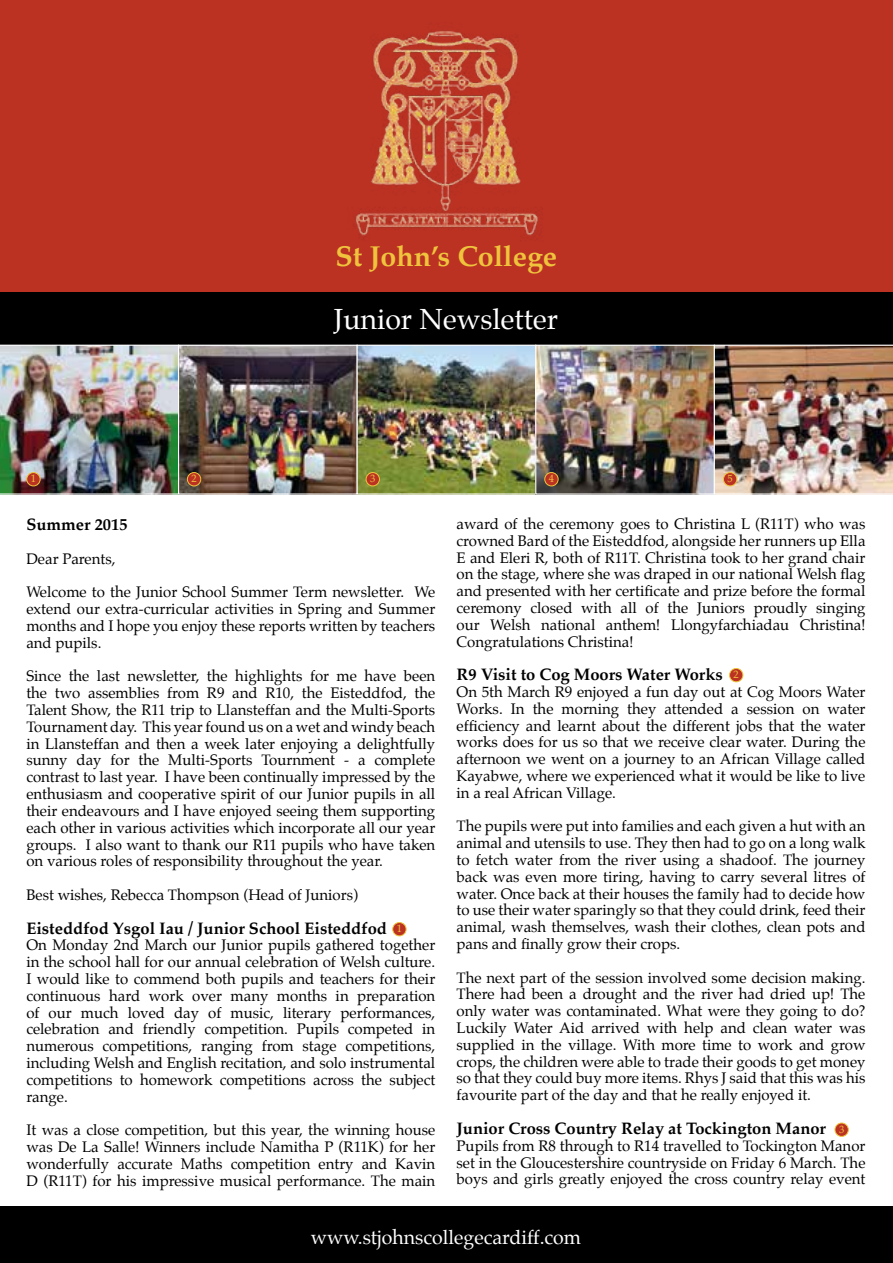
<style>
.page{position:relative;width:893px;height:1263px;background:#fff}
.page>*{position:absolute;margin:0;border:0;box-sizing:border-box;transform-origin:0 0}
.t1{font:28.5px "Palatino";color:#fff}
.t2{font:700 28.5px "Palatino";color:#efc43c}
.t3{font:19.5px "Palatino";color:#fff}
.t4{font:700 16.5px "Palatino";color:#000}
.t5{font:15px/16.8px "Palatino";color:#000;text-align:justify}
.t6{font:10.5px "Palatino";color:#efc43c}
</style>
<div class="page">
<div style="left:0;top:1206px;width:893px;height:57px;background:#000"></div>
<div style="left:393px;top:922px;width:13px;height:14px;background:#bb3223;border-radius:50%"></div>
<div style="left:392px;top:922px;width:14px;height:14px;border:1px solid #efc43c;border-radius:50%"></div>
<div style="left:729px;top:668px;width:14px;height:14px;background:#bb3223;border-radius:50%"></div>
<div style="left:729px;top:668px;width:14px;height:14px;border:1px solid #efc43c;border-radius:50%"></div>
<div style="left:835px;top:1123px;width:13px;height:13px;background:#bb3223;border-radius:50%"></div>
<div style="left:835px;top:1123px;width:14px;height:14px;border:1px solid #efc43c;border-radius:50%"></div>
<div style="left:0;top:0;width:893px;height:30px;background:#bb3223"></div>
<div style="left:0;top:30px;width:893px;height:262px;background:#bb3223"></div>
<div style="left:0;top:292px;width:893px;height:53px;background:#000"></div>
<img style="left:355px;top:30px;width:185px;height:209px">
<img style="left:0;top:345px;width:178px;height:150px">
<img style="left:180px;top:347px;width:176px;height:146px">
<div style="left:178px;top:345px;width:180px;height:150px;border:1px solid #fff"></div>
<img style="left:359px;top:347px;width:175px;height:146px">
<div style="left:357px;top:345px;width:179px;height:150px;border:1px solid #fff"></div>
<img style="left:537px;top:347px;width:176px;height:146px">
<div style="left:535px;top:345px;width:180px;height:150px;border:1px solid #fff"></div>
<img style="left:714px;top:345px;width:179px;height:150px">
<div style="left:27px;top:472px;width:13px;height:14px;background:#bb3223;border-radius:50%"></div>
<div style="left:26px;top:472px;width:14px;height:14px;border:1px solid #efc43c;border-radius:50%"></div>
<div style="left:366px;top:472px;width:13px;height:14px;background:#bb3223;border-radius:50%"></div>
<div style="left:366px;top:472px;width:14px;height:14px;border:1px solid #efc43c;border-radius:50%"></div>
<div style="left:187px;top:472px;width:14px;height:14px;background:#bb3223;border-radius:50%"></div>
<div style="left:187px;top:472px;width:14px;height:14px;border:1px solid #efc43c;border-radius:50%"></div>
<div style="left:545px;top:472px;width:13px;height:14px;background:#bb3223;border-radius:50%"></div>
<div style="left:544px;top:472px;width:14px;height:14px;border:1px solid #efc43c;border-radius:50%"></div>
<div style="left:723px;top:472px;width:14px;height:14px;background:#bb3223;border-radius:50%"></div>
<div style="left:723px;top:472px;width:14px;height:14px;border:1px solid #efc43c;border-radius:50%"></div>
<h1 class="t2" style="left:335px;top:232px;width:223px">St John’s College</h1>
<h1 class="t1" style="left:334px;top:296px;width:226px">Junior Newsletter</h1>
<p class="t6" style="left:31px;top:470px;width:7px">1</p>
<p class="t6" style="left:191px;top:470px;width:7px">2</p>
<p class="t6" style="left:370px;top:470px;width:7px">3</p>
<p class="t6" style="left:549px;top:470px;width:7px">4</p>
<p class="t6" style="left:727px;top:470px;width:7px">5</p>
<p class="t4" style="left:26px;top:510px;width:103px">Summer 2015</p>
<p class="t5" style="left:26px;top:550px;width:91px">Dear Parents,</p>
<p class="t5" style="left:26px;top:584px;width:410px">Welcome to the Junior School Summer Term newsletter. We extend our extra-curricular activities in Spring and Summer months and I hope you enjoy these reports written by teachers and pupils.</p>
<p class="t5" style="left:26px;top:668px;width:410px">Since the last newsletter, the highlights for me have been the two assemblies from R9 and R10, the Eisteddfod, the Talent Show, the R11 trip to Llansteffan and the Multi-Sports Tournament day. This year found us on a wet and windy beach in Llansteffan and then a week later enjoying a delightfully sunny day for the Multi-Sports Tournment - a complete contrast to last year. I have been continually impressed by the enthusiasm and cooperative spirit of our Junior pupils in all their endeavours and I have enjoyed seeing them supporting each other in various activities which incorporate all our year groups. I also want to thank our R11 pupils who have taken on various roles of responsibility throughout the year.</p>
<p class="t5" style="left:26px;top:886px;width:333px">Best wishes, Rebecca Thompson (Head of Juniors)</p>
<p class="t4" style="left:26px;top:914px;width:362px">Eisteddfod Ysgol Iau / Junior School Eisteddfod</p>
<p class="t5" style="left:26px;top:937px;width:410px">On Monday 2nd March our Junior pupils gathered together in the school hall for our annual celebration of Welsh culture.<br>I would like to commend both pupils and teachers for their continuous hard work over many months in preparation of our much loved day of music, literary performances, celebration and friendly competition. Pupils competed in numerous competitions, ranging from stage competitions, including Welsh and English recitation, and solo instrumental competitions to homework competitions across the subject range.</p>
<p class="t5" style="left:26px;top:1121px;width:410px">It was a close competition, but this year, the winning house was De La Salle! Winners include Namitha P (R11K) for her wonderfully accurate Maths competition entry and Kavin D (R11T) for his impressive musical performance. The main</p>
<p class="t6" style="left:397px;top:920px;width:7px">1</p>
<p class="t5" style="left:457px;top:515px;width:410px">award of the ceremony goes to Christina L (R11T) who was crowned Bard of the Eisteddfod, alongside her runners up Ella E and Eleri R, both of R11T. Christina took to her grand chair on the stage, where she was draped in our national Welsh flag and presented with her certificate and prize before the formal ceremony closed with all of the Juniors proudly singing our Welsh national anthem! Llongyfarchiadau Christina!<br>Congratulations Christina!</p>
<p class="t4" style="left:457px;top:660px;width:268px">R9 Visit to Cog Moors Water Works</p>
<p class="t5" style="left:457px;top:683px;width:410px">On 5th March R9 enjoyed a fun day out at Cog Moors Water Works. In the morning they attended a session on water efficiency and learnt about the different jobs that the water works does for us so that we receive clear water. During the afternoon we went on a journey to an African Village called Kayabwe, where we experienced what it would be like to live in a real African Village.</p>
<p class="t5" style="left:457px;top:818px;width:410px">The pupils were put into families and each given a hut with an animal and utensils to use. They then had to go on a long walk to fetch water from the river using a shadoof. The journey back was even more tiring, having to carry several litres of water. Once back at their houses the family had to decide how to use their water sparingly so that they could drink, feed their animal, wash themselves, wash their clothes, clean pots and pans and finally grow their crops.</p>
<p class="t5" style="left:457px;top:969px;width:410px">The next part of the session involved some decision making.<br>There had been a drought and the river had dried up! The only water was contaminated. What were they going to do?<br>Luckily Water Aid arrived with help and clean water was supplied in the village. With more time to work and grow crops, the children were able to trade their goods to get money so that they could buy more items. Rhys J said that this was his favourite part of the day and that he really enjoyed it.</p>
<p class="t4" style="left:457px;top:1114px;width:371px">Junior Cross Country Relay at Tockington Manor</p>
<p class="t5" style="left:457px;top:1137px;width:410px">Pupils from R8 through to R14 travelled to Tockington Manor set in the Gloucestershire countryside on Friday 6 March. The boys and girls greatly enjoyed the cross country relay event</p>
<p class="t6" style="left:734px;top:666px;width:7px">2</p>
<p class="t6" style="left:839px;top:1121px;width:7px">3</p>
<h2 class="t3" style="left:311px;top:1221px;width:272px">www.stjohnscollegecardiff.com</h2>
</div>
